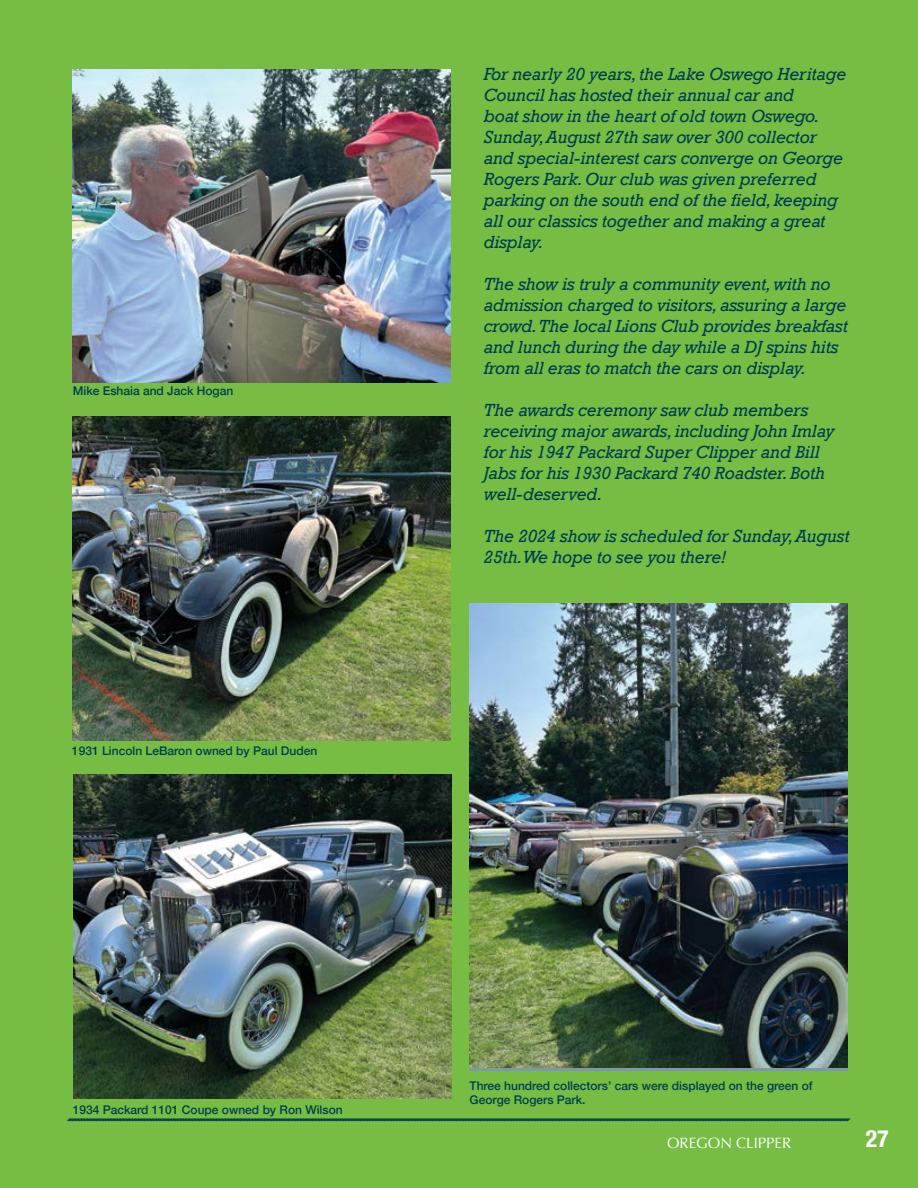
<style>
.page{position:relative;width:918px;height:1188px;background:#77bd43}
.page>*{position:absolute;margin:0;border:0;box-sizing:border-box;transform-origin:0 0}
.t1{font:700 condensed 24px "Helvetica Neue";color:#fff}
.t2{font:italic 18px/21px "Rockwell";letter-spacing:-.01em;color:#003e51}
.t3{font:15px "Optima";color:#fff}
.t4{font:500 12px/14.4px "Helvetica Neue";color:#003e51}
</style>
<div class="page">
<svg style="left:67px;top:1118px;width:784px;height:4px;background:#2d6e4b"></svg>
<img style="left:74px;top:775px;width:378px;height:324px">
<img style="left:72px;top:70px;width:378px;height:313px">
<img style="left:72px;top:416px;width:378px;height:324px">
<img style="left:470px;top:603px;width:378px;height:465px">
<p class="t4" style="left:73px;top:383px;width:162px">Mike Eshaia and Jack Hogan</p>
<p class="t4" style="left:72px;top:742px;width:247px">1931 Lincoln LeBaron owned by Paul Duden</p>
<p class="t2" style="left:484px;top:64px;width:364px">For nearly 20 years, the Lake Oswego Heritage Council has hosted their annual car and<br>boat show in the heart of old town Oswego.<br>Sunday, August 27th saw over 300 collector and special-interest cars converge on George Rogers Park. Our club was given preferred parking on the south end of the field, keeping all our classics together and making a great display.</p>
<p class="t2" style="left:484px;top:274px;width:366px">The show is truly a community event, with no admission charged to visitors, assuring a large crowd. The local Lions Club provides breakfast and lunch during the day while a DJ spins hits from all eras to match the cars on display.</p>
<p class="t2" style="left:484px;top:400px;width:352px">The awards ceremony saw club members receiving major awards, including John Imlay for his 1947 Packard Super Clipper and Bill Jabs for his 1930 Packard 740 Roadster. Both well-deserved.</p>
<p class="t2" style="left:484px;top:526px;width:367px">The 2024 show is scheduled for Sunday, August<br>25th.We hope to see you there!</p>
<p class="t4" style="left:73px;top:1102px;width:271px">1934 Packard 1101 Coupe owned by Ron Wilson</p>
<p class="t4" style="left:470px;top:1077px;width:345px">Three hundred collectors’ cars were displayed on the green of<br>George Rogers Park.</p>
<p class="t3" style="left:667px;top:1134px;width:126px">OREGON CLIPPER</p>
<h1 class="t1" style="left:866px;top:1124px;width:25px">27</h1>
</div>
